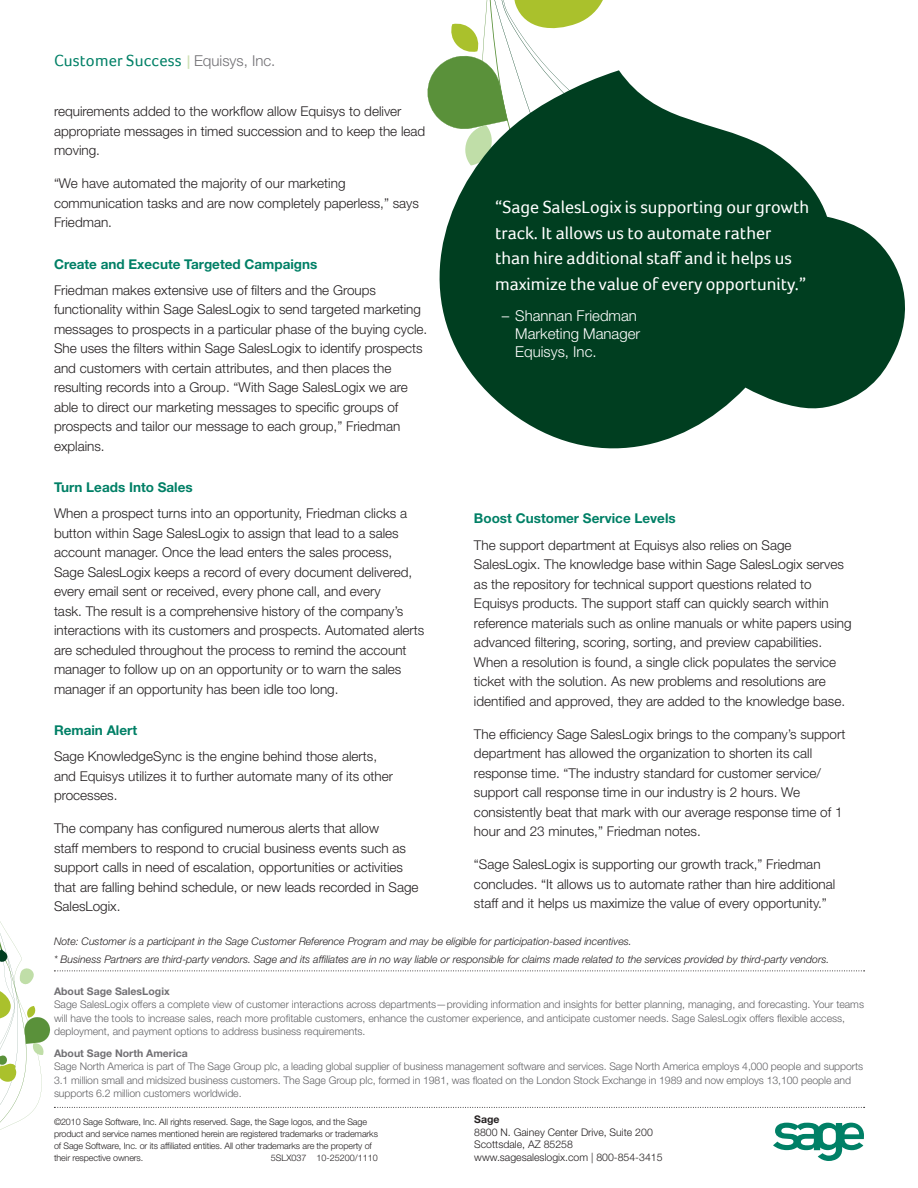
<style>
.page{position:relative;width:918px;height:1188px;background:#fff}
.page>*{position:absolute;margin:0;border:0;box-sizing:border-box;transform-origin:0 0}
.t1{font:18px/25.5px "Foco";color:#fff}
.t2{font:16.5px "Foco";letter-spacing:.015em;color:#008066}
.t3{font:300 15px/18px "Helvetica Neue";color:#fff}
.t4{font:300 13.5px/19.5px "Helvetica Neue";color:#231f20}
.t5{font:700 13.5px "Helvetica Neue";color:#008066}
.t6{font:300 10.5px/13.5px "Helvetica Neue LT Std";color:#636366}
.t7{font:italic 300 10.5px/18px "Helvetica Neue";color:#231f20}
.t8{font:300 10.5px/12.6px "Helvetica Neue";color:#231f20}
.t9{font:700 10.5px "Helvetica Neue LT Std";color:#717074}
.t10{font:700 10.5px "Helvetica Neue";color:#231f20}
.t11{font:300 9px/12px "Helvetica Neue";letter-spacing:-.01em;color:#231f20}
.s1{font-family:"Helvetica Neue";font-weight:700;font-size:13.5px;color:#cfe1b5}
.s2{font-family:"Helvetica Neue";font-weight:300;font-size:15px;color:#717074}
</style>
<div class="page">
<svg style="left:435px;top:0;width:168px;height:70px"></svg>
<svg style="left:427px;top:70px;width:478px;height:379px;fill:#003e20"></svg>
<svg style="left:0;top:921px;width:865px;height:240px"></svg>
<p class="t2" style="left:54px;top:51px;width:223px">Customer Success <span class="s1">|</span> <span class="s2">Equisys, Inc.</span></p>
<p class="t4" style="left:54px;top:102px;width:373px">requirements added to the workflow allow Equisys to deliver appropriate messages in timed succession and to keep the lead moving.</p>
<p class="t4" style="left:54px;top:174px;width:367px">“We have automated the majority of our marketing communication tasks and are now completely paperless,” says<br>Friedman.</p>
<p class="t5" style="left:54px;top:255px;width:265px">Create and Execute Targeted Campaigns</p>
<p class="t4" style="left:54px;top:280px;width:375px">Friedman makes extensive use of filters and the Groups functionality within Sage SalesLogix to send targeted marketing messages to prospects in a particular phase of the buying cycle.<br>She uses the filters within Sage SalesLogix to identify prospects and customers with certain attributes, and then places the resulting records into a Group. “With Sage SalesLogix we are able to direct our marketing messages to specific groups of prospects and tailor our message to each group,” Friedman explains.</p>
<p class="t5" style="left:54px;top:479px;width:140px">Turn Leads Into Sales</p>
<p class="t4" style="left:54px;top:503px;width:372px">When a prospect turns into an opportunity, Friedman clicks a button within Sage SalesLogix to assign that lead to a sales account manager. Once the lead enters the sales process, Sage SalesLogix keeps a record of every document delivered, every email sent or received, every phone call, and every<br>task. The result is a comprehensive history of the company’s interactions with its customers and prospects. Automated alerts are scheduled throughout the process to remind the account manager to follow up on an opportunity or to warn the sales manager if an opportunity has been idle too long.</p>
<p class="t5" style="left:54px;top:722px;width:85px">Remain Alert</p>
<p class="t4" style="left:54px;top:746px;width:341px">Sage KnowledgeSync is the engine behind those alerts, and Equisys utilizes it to further automate many of its other processes.</p>
<p class="t4" style="left:54px;top:818px;width:366px">The company has configured numerous alerts that allow<br>staff members to respond to crucial business events such as support calls in need of escalation, opportunities or activities that are falling behind schedule, or new leads recorded in Sage SalesLogix.</p>
<h1 class="t1" style="left:495px;top:194px;width:316px">“Sage SalesLogix is supporting our growth track. It allows us to automate rather than hire additional staff and it helps us maximize the value of every opportunity.”</h1>
<p class="t3" style="left:515px;top:306px;width:127px;text-indent:-14px">– Shannan Friedman<br>Marketing Manager<br>Equisys, Inc.</p>
<p class="t5" style="left:474px;top:510px;width:203px">Boost Customer Service Levels</p>
<p class="t4" style="left:474px;top:535px;width:379px">The support department at Equisys also relies on Sage SalesLogix. The knowledge base within Sage SalesLogix serves as the repository for technical support questions related to Equisys products. The support staff can quickly search within reference materials such as online manuals or white papers using advanced filtering, scoring, sorting, and preview capabilities.<br>When a resolution is found, a single click populates the service ticket with the solution. As new problems and resolutions are identified and approved, they are added to the knowledge base.</p>
<p class="t4" style="left:474px;top:724px;width:373px">The efficiency Sage SalesLogix brings to the company’s support department has allowed the organization to shorten its call response time. “The industry standard for customer service/ support call response time in our industry is 2 hours. We consistently beat that mark with our average response time of 1 hour and 23 minutes,” Friedman notes.</p>
<p class="t4" style="left:474px;top:854px;width:363px">“Sage SalesLogix is supporting our growth track,” Friedman concludes. “It allows us to automate rather than hire additional staff and it helps us maximize the value of every opportunity.”</p>
<p class="t7" style="left:54px;top:933px;width:777px">Note: Customer is a participant in the Sage Customer Reference Program and may be eligible for participation-based incentives.<br>* Business Partners are third-party vendors. Sage and its affiliates are in no way liable or responsible for claims made related to the services provided by third-party vendors.</p>
<p class="t9" style="left:54px;top:984px;width:117px">About Sage SalesLogix</p>
<p class="t6" style="left:54px;top:997px;width:812px">Sage SalesLogix offers a complete view of customer interactions across departments—providing information and insights for better planning, managing, and forecasting. Your teams will have the tools to increase sales, reach more profitable customers, enhance the customer experience, and anticipate customer needs. Sage SalesLogix offers flexible access, deployment, and payment options to address business requirements.</p>
<p class="t9" style="left:54px;top:1047px;width:135px">About Sage North America</p>
<p class="t6" style="left:54px;top:1060px;width:811px">Sage North America is part of The Sage Group plc, a leading global supplier of business management software and services. Sage North America employs 4,000 people and supports<br>3.1 million small and midsized business customers. The Sage Group plc, formed in 1981, was floated on the London Stock Exchange in 1989 and now employs 13,100 people and supports 6.2 million customers worldwide.</p>
<p class="t11" style="left:54px;top:1116px;width:326px">©2010 Sage Software, Inc. All rights reserved. Sage, the Sage logos, and the Sage product and service names mentioned herein are registered trademarks or trademarks of Sage Software, Inc. or its affiliated entities. All other trademarks are the property of their respective owners.</p>
<p class="t11" style="left:271px;top:1152px;width:109px">5SLX037 10-25200/1110</p>
<p class="t10" style="left:474px;top:1113px;width:27px">Sage</p>
<p class="t8" style="left:474px;top:1126px;width:190px">8800 N. Gainey Center Drive, Suite 200<br>Scottsdale, AZ 85258 www.sagesaleslogix.com | 800-854-3415</p>
</div>
